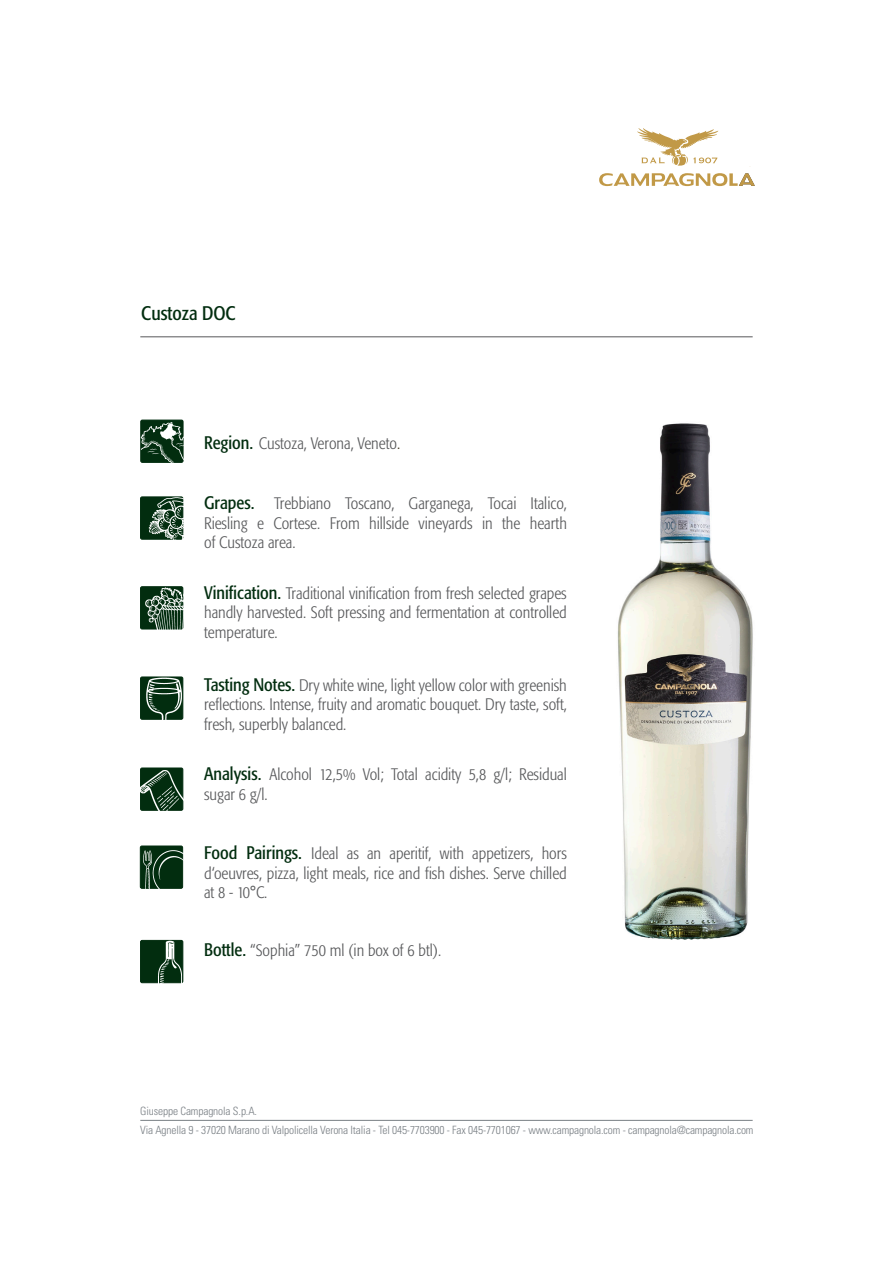
<style>
.page{position:relative;width:893px;height:1263px;background:#fff}
.page>*{position:absolute;margin:0;border:0;box-sizing:border-box;transform-origin:0 0}
.t1{font:condensed 19.5px "Formata";color:#022d0f}
.t2{font:300 condensed 16.5px/19.5px "Formata";color:#57585a;text-align:justify}
.t3{font:300 condensed 11.4px "Univers";letter-spacing:-.01em;color:#797f84}
.s1{font-weight:400;font-size:18px;color:#022d0f}
.s2{color:#413923}
</style>
<div class="page">
<div style="left:141px;top:420px;width:42px;height:43px;border:1px solid #022d0f;border-radius:2px"></div>
<img style="left:141px;top:422px;width:43px;height:75px">
<img style="left:160px;top:423px;width:17px;height:17px">
<div style="left:141px;top:677px;width:42px;height:42px;background:#022d0f;border-radius:2px"></div>
<div style="left:140px;top:677px;width:43px;height:42px;border:1px solid #022d0f;border-radius:2px"></div>
<img style="left:147px;top:677px;width:37px;height:43px">
<div style="left:140px;top:768px;width:43px;height:42px;border:1px solid #022d0f;border-radius:2px"></div>
<img style="left:140px;top:769px;width:44px;height:42px">
<div style="left:140px;top:846px;width:43px;height:42px;background:#022d0f;border-radius:2px"></div>
<div style="left:140px;top:846px;width:43px;height:42px;border:1px solid #022d0f;border-radius:2px"></div>
<img style="left:144px;top:849px;width:40px;height:40px">
<div style="left:141px;top:940px;width:42px;height:43px;background:#022d0f;border-radius:2px"></div>
<div style="left:140px;top:940px;width:43px;height:43px;border:1px solid #022d0f;border-radius:2px"></div>
<img style="left:155px;top:941px;width:29px;height:43px">
<div style="left:141px;top:497px;width:42px;height:42px;background:#022d0f;border-radius:2px"></div>
<div style="left:140px;top:497px;width:43px;height:42px;border:1px solid #022d0f;border-radius:2px"></div>
<img style="left:148px;top:497px;width:36px;height:43px">
<div style="left:141px;top:587px;width:42px;height:42px;background:#022d0f;border-radius:2px"></div>
<div style="left:140px;top:586px;width:43px;height:43px;border:1px solid #022d0f;border-radius:2px"></div>
<img style="left:146px;top:588px;width:38px;height:42px">
<hr style="left:140px;top:1120px;width:613px;height:1px;background:#797f84">
<hr style="left:140px;top:337px;width:613px;height:1px;background:#57585a">
<svg style="left:599px;top:128px;width:156px;height:59px"></svg>
<img style="left:617px;top:423px;width:136px;height:517px">
<p class="t1" style="left:141px;top:302px;width:96px">Custoza DOC</p>
<p class="t2" style="left:204px;top:434px;width:198px"><span class="s1">Region.</span> Custoza, Verona, Veneto<span class="s2">.</span></p>
<p class="t2" style="left:204px;top:494px;width:364px"><span class="s1">Grapes.</span> Trebbiano Toscano, Garganega, Tocai Italico,</p>
<p class="t2" style="left:204px;top:513px;width:364px">Riesling e Cortese. From hillside vineyards in the hearth</p>
<p class="t2" style="left:204px;top:533px;width:93px">of Custoza area.</p>
<p class="t2" style="left:204px;top:583px;width:364px"><span class="s1">Vinification.</span> Traditional vinification from fresh selected grapes</p>
<p class="t2" style="left:204px;top:603px;width:364px">handly harvested. Soft pressing and fermentation at controlled</p>
<p class="t2" style="left:204px;top:622px;width:75px">temperature.</p>
<p class="t2" style="left:204px;top:675px;width:364px"><span class="s1">Tasting Notes.</span> Dry white wine, light yellow color with greenish reflections. Intense, fruity and aromatic bouquet. Dry taste, soft, fresh, superbly balanced.</p>
<p class="t2" style="left:204px;top:765px;width:364px"><span class="s1">Analysis.</span> Alcohol 12,5% Vol; Total acidity 5,8 g/l; Residual</p>
<p class="t2" style="left:204px;top:784px;width:65px">sugar 6 g/l.</p>
<p class="t2" style="left:204px;top:844px;width:364px"><span class="s1">Food Pairings.</span> Ideal as an aperitif, with appetizers, hors</p>
<p class="t2" style="left:204px;top:863px;width:364px">d‘oeuvres, pizza, light meals, rice and fish dishes. Serve chilled at 8 - 10°C.</p>
<p class="t2" style="left:204px;top:941px;width:239px"><span class="s1">Bottle.</span> “Sophia” 750 ml (in box of 6 btl).</p>
<p class="t3" style="left:140px;top:1104px;width:118px">Giuseppe Campagnola S.p.A.</p>
<p class="t3" style="left:140px;top:1123px;width:615px">Via Agnella 9 - 37020 Marano di Valpolicella Verona Italia - Tel 045-7703900 - Fax 045-7701067 - www.campagnola.com - campagnola@campagnola.com</p>
</div>
